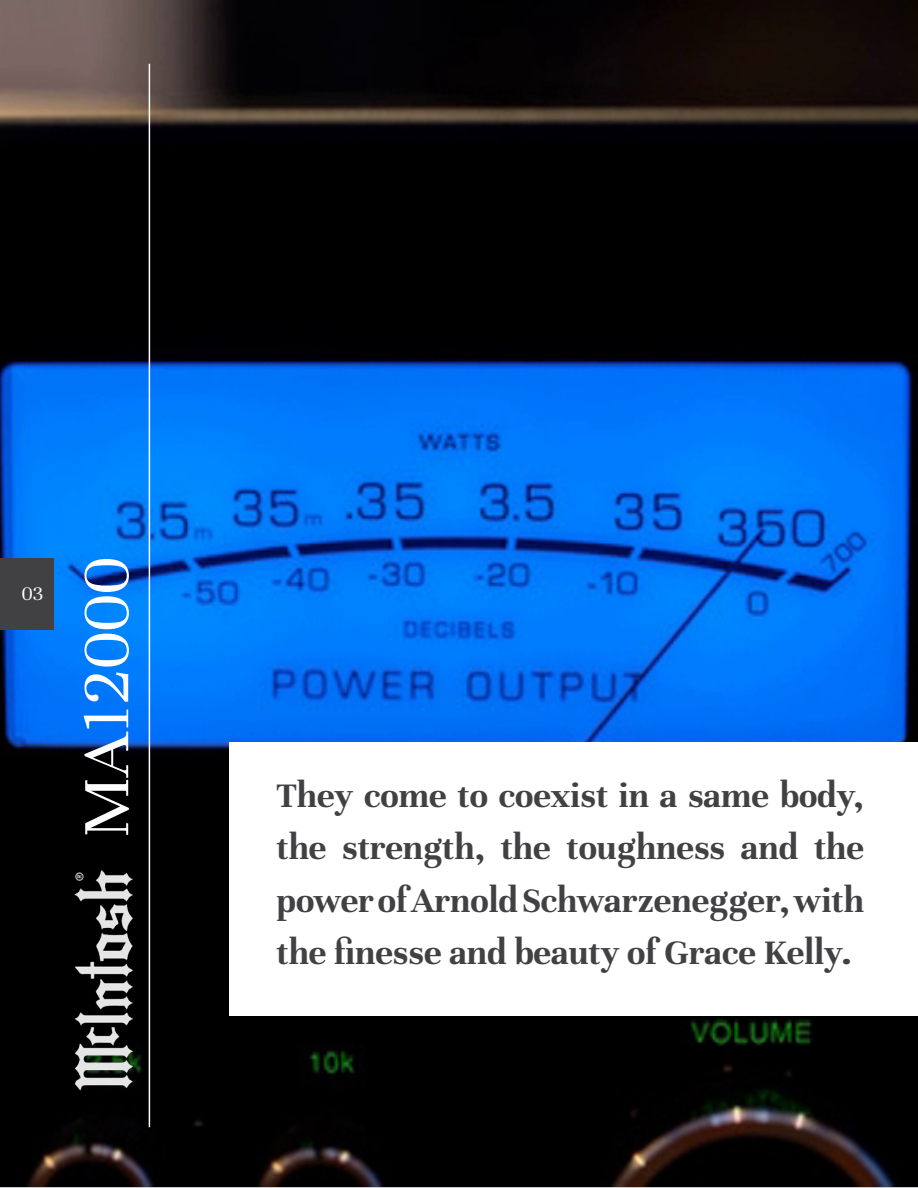
<style>
.page{position:relative;width:918px;height:1188px;background:#fff}
.page>*{position:absolute;margin:0;border:0;box-sizing:border-box;transform-origin:0 0}
.t1{font:72px "Unna";color:#fff}
.t2{font:700 37.5px/52.5px "Unna";color:#414042;text-align:justify}
.t3{font:21px "Unna";color:#fff}
</style>
<div class="page">
<img style="left:0;top:0;width:918px;height:1187px">
<div style="left:229px;top:742px;width:689px;height:274px;background:#fff"></div>
<hr style="left:149px;top:64px;width:1px;height:1063px;background:#fff">
<div style="left:0;top:558px;width:54px;height:72px;background:#414042"></div>
<img style="left:0;top:791px;width:210px;height:372px">
<p class="t3" style="left:22px;top:578px;width:23px">03</p>
<h1 class="t1" style="left:55px;top:838px;width:283px;rotate:-90deg">MA12000</h1>
<p class="t2" style="left:276px;top:766px;width:589px">They come to coexist in a same body, the strength, the toughness and the power of Arnold Schwarzenegger, with the finesse and beauty of Grace Kelly.</p>
</div>
